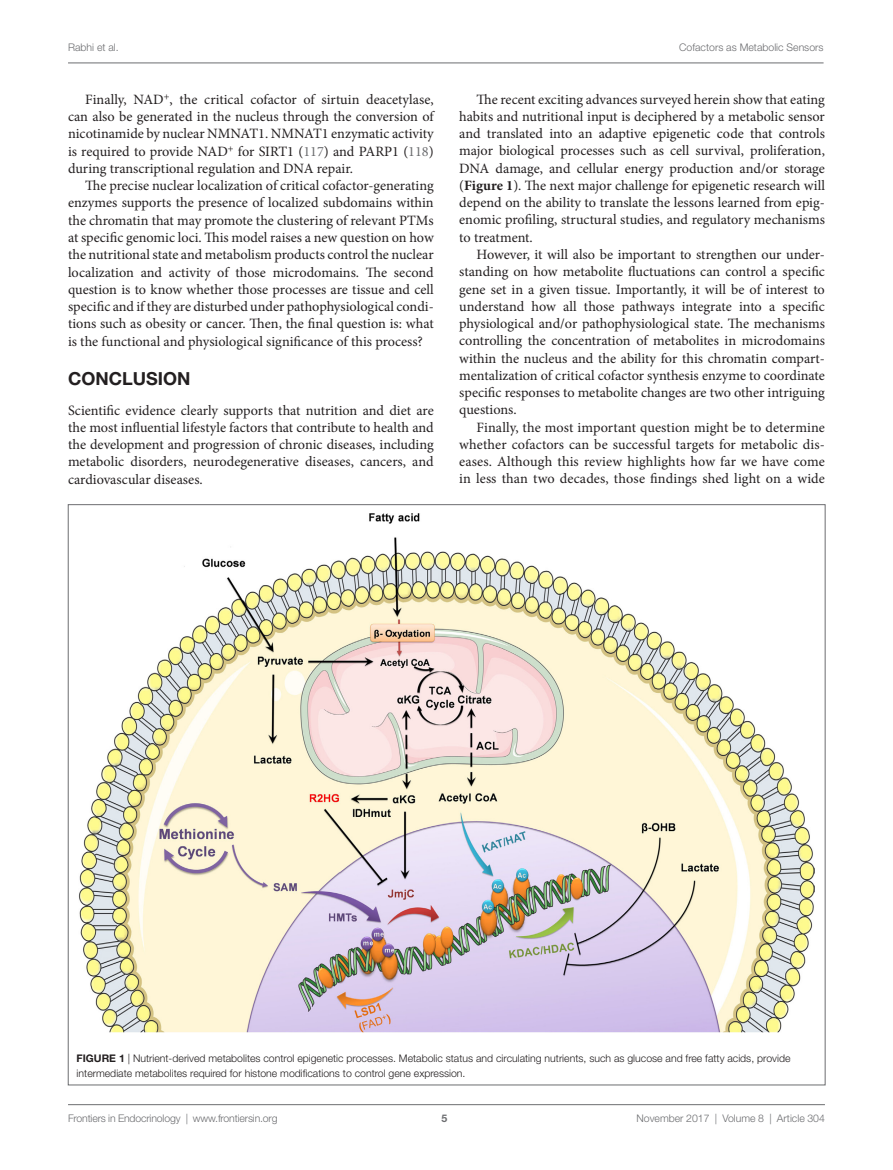
<style>
.page{position:relative;width:893px;height:1170px;background:#fff}
.page>*{position:absolute;margin:0;border:0;box-sizing:border-box;transform-origin:0 0}
.t1{font:700 18px "Helvetica Neue LT Std";color:#231f20}
.t2{font:14.25px/17.2px "Minion Pro";color:#231f20;text-align:justify}
.t3{font:300 10.5px/14.2px "Helvetica Neue LT Std";color:#231f20}
.t4{font:300 10.5px "Helvetica Neue LT Std";color:#6c6d70}
.t5{font:700 10.5px "Helvetica Neue LT Std";color:#231f20}
.t6{font:700 10.5px "Helvetica Neue LT Std";color:#6c6d70}
.s1{color:#6c6d70}
.s2{font-weight:700}
</style>
<div class="page">
<img style="left:79px;top:513px;width:735px;height:519px">
<hr style="left:68px;top:1104px;width:757px;height:1px;background:#6c6d70">
<hr style="left:68px;top:63px;width:755px;height:1px;background:#6c6d70">
<p class="t4" style="left:68px;top:41px;width:52px">Rabhi et al.</p>
<p class="t4" style="left:679px;top:41px;width:146px">Cofactors as Metabolic Sensors</p>
<p class="t2" style="left:68px;top:91px;width:367px;text-indent:17px">Finally, NAD<sup>+</sup>, the critical cofactor of sirtuin deacetylase, can also be generated in the nucleus through the conversion of nicotinamide by nuclear NMNAT1. NMNAT1 enzymatic activity is required to provide NAD<sup>+</sup> for SIRT1 (<span class="s1">117</span>) and PARP1 (<span class="s1">118</span>) during transcriptional regulation and DNA repair.</p>
<p class="t2" style="left:68px;top:177px;width:367px;text-indent:17px">The precise nuclear localization of critical cofactor-generating enzymes supports the presence of localized subdomains within the chromatin that may promote the clustering of relevant PTMs at specific genomic loci. This model raises a new question on how the nutritional state and metabolism products control the nuclear localization and activity of those microdomains. The second question is to know whether those processes are tissue and cell specific and if they are disturbed under pathophysiological condi&shy;tions such as obesity or cancer. Then, the final question is: what is the functional and physiological significance of this process?</p>
<p class="t1" style="left:68px;top:367px;width:124px">CONCLUSION</p>
<p class="t2" style="left:68px;top:401px;width:367px">Scientific evidence clearly supports that nutrition and diet are the most influential lifestyle factors that contribute to health and the development and progression of chronic diseases, including metabolic disorders, neurodegenerative diseases, cancers, and cardiovascular diseases.</p>
<p class="t2" style="left:459px;top:90px;width:367px;text-indent:17px">The recent exciting advances surveyed herein show that eating habits and nutritional input is deciphered by a metabolic sensor and translated into an adaptive epigenetic code that controls major biological processes such as cell survival, proliferation, DNA damage, and cellular energy production and/or storage (<span class="s2">Figure 1</span>). The next major challenge for epigenetic research will depend on the ability to translate the lessons learned from epig&shy;enomic profiling, structural studies, and regulatory mechanisms to treatment.</p>
<p class="t2" style="left:459px;top:246px;width:367px;text-indent:17px">However, it will also be important to strengthen our under&shy;standing on how metabolite fluctuations can control a specific gene set in a given tissue. Importantly, it will be of interest to understand how all those pathways integrate into a specific physiological and/or pathophysiological state. The mechanisms controlling the concentration of metabolites in microdomains within the nucleus and the ability for this chromatin compart&shy;mentalization of critical cofactor synthesis enzyme to coordinate specific responses to metabolite changes are two other intriguing questions.</p>
<p class="t2" style="left:459px;top:418px;width:367px;text-indent:17px">Finally, the most important question might be to determine whether cofactors can be successful targets for metabolic dis&shy;eases. Although this review highlights how far we have come in less than two decades, those findings shed light on a wide</p>
<p class="t3" style="left:77px;top:1051px;width:715px;text-indent:33px"><span class="s2">E 1</span> | Nutrient-derived metabolites control epigenetic processes. Metabolic status and circulating nutrients, such as glucose and free fatty acids, provide intermediate metabolites required for histone modifications to control gene expression.</p>
<p class="t6" style="left:441px;top:1111px;width:7px">5</p>
<p class="t5" style="left:77px;top:1051px;width:18px">FIGUR</p>
<p class="t4" style="left:68px;top:1111px;width:211px">Frontiers in Endocrinology | www.frontiersin.org</p>
<p class="t4" style="left:636px;top:1111px;width:190px">November 2017 | Volume 8 | Article 304</p>
</div>
